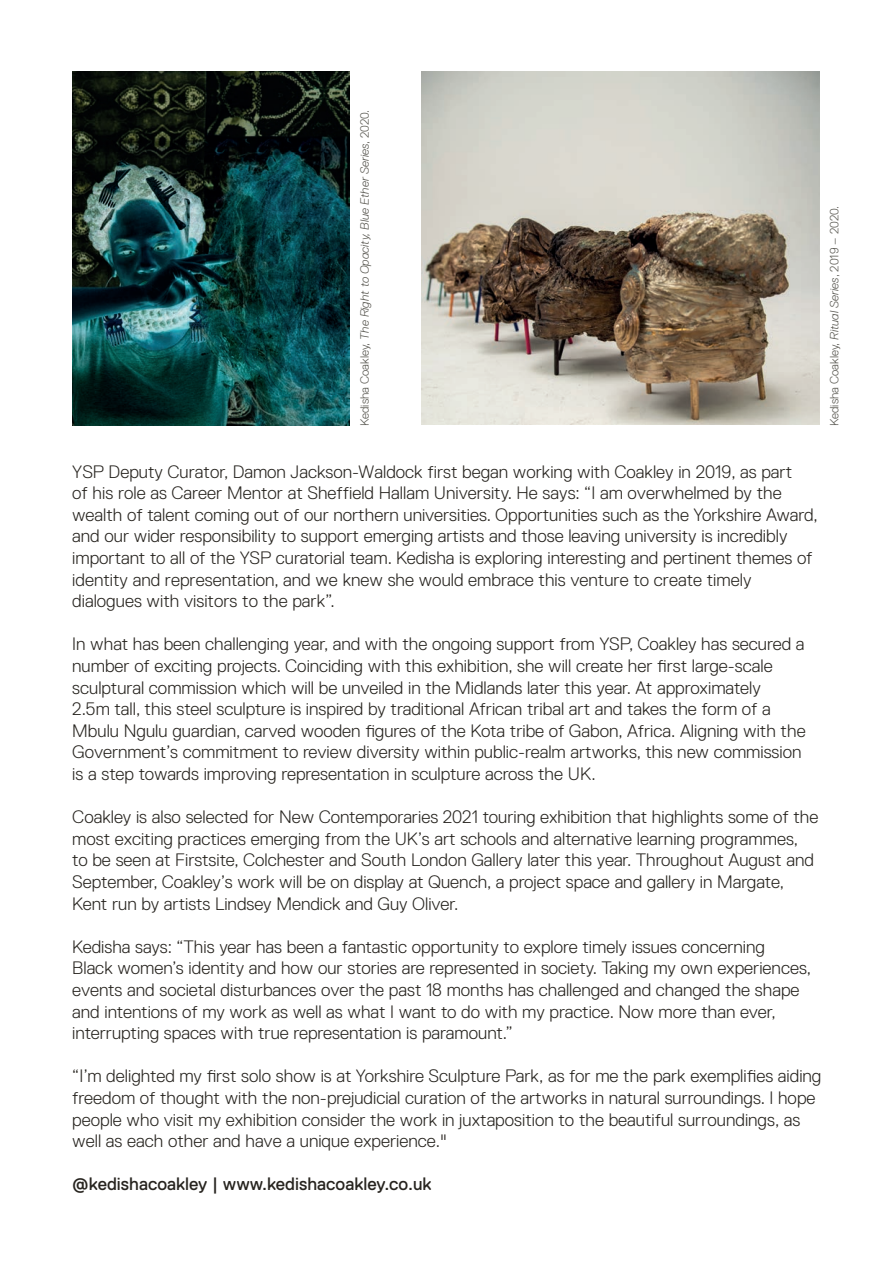
<style>
.page{position:relative;width:893px;height:1263px;background:#fff}
.page>*{position:absolute;margin:0;border:0;box-sizing:border-box;transform-origin:0 0}
.t1{font:300 18px/21.6px "Replica Std";color:#27241f}
.t2{font:18px "Replica Std";color:#27241f}
.t3{font:italic 300 12px "Replica Std";color:#55544d}
.t4{font:300 12px "Replica Std";color:#55544d}
.s1{font-style:normal}
.s2{font-style:italic}
</style>
<div class="page">
<img style="left:421px;top:72px;width:399px;height:352px">
<img style="left:72px;top:72px;width:278px;height:353px">
<p class="t3" style="left:358px;top:426px;width:318px;rotate:-90deg"><span class="s1">Kedisha Coakley,</span> The Right to Opacity, Blue Ether Series<span class="s1">, 2020.</span></p>
<p class="t4" style="left:828px;top:426px;width:221px;rotate:-90deg">Kedisha Coakley, <span class="s2">Ritual Series</span>, 2019 – 2020.</p>
<p class="t1" style="left:72px;top:461px;width:747px">YSP Deputy Curator, Damon Jackson-Waldock first began working with Coakley in 2019, as part<br>of his role as Career Mentor at Sheffield Hallam University. He says: “I am overwhelmed by the wealth of talent coming out of our northern universities. Opportunities such as the Yorkshire Award, and our wider responsibility to support emerging artists and those leaving university is incredibly important to all of the YSP curatorial team. Kedisha is exploring interesting and pertinent themes of identity and representation, and we knew she would embrace this venture to create timely dialogues with visitors to the park”.</p>
<p class="t1" style="left:72px;top:633px;width:735px">In what has been challenging year, and with the ongoing support from YSP, Coakley has secured a number of exciting projects. Coinciding with this exhibition, she will create her first large-scale sculptural commission which will be unveiled in the Midlands later this year. At approximately<br>2.5m tall, this steel sculpture is inspired by traditional African tribal art and takes the form of a Mbulu Ngulu guardian, carved wooden figures of the Kota tribe of Gabon, Africa. Aligning with the Government’s commitment to review diversity within public-realm artworks, this new commission is a step towards improving representation in sculpture across the UK.</p>
<p class="t1" style="left:72px;top:806px;width:748px">Coakley is also selected for New Contemporaries 2021 touring exhibition that highlights some of the most exciting practices emerging from the UK’s art schools and alternative learning programmes,<br>to be seen at Firstsite, Colchester and South London Gallery later this year. Throughout August and September, Coakley’s work will be on display at Quench, a project space and gallery in Margate, Kent run by artists Lindsey Mendick and Guy Oliver.</p>
<p class="t1" style="left:72px;top:936px;width:740px">Kedisha says: “This year has been a fantastic opportunity to explore timely issues concerning<br>Black women’s identity and how our stories are represented in society. Taking my own experiences, events and societal disturbances over the past 18 months has challenged and changed the shape and intentions of my work as well as what I want to do with my practice. Now more than ever, interrupting spaces with true representation is paramount.”</p>
<p class="t1" style="left:72px;top:1065px;width:751px">“I’m delighted my first solo show is at Yorkshire Sculpture Park, as for me the park exemplifies aiding freedom of thought with the non-prejudicial curation of the artworks in natural surroundings. I hope people who visit my exhibition consider the work in juxtaposition to the beautiful surroundings, as well as each other and have a unique experience."</p>
<p class="t2" style="left:72px;top:1174px;width:361px">@kedishacoakley | www.kedishacoakley.co.uk</p>
</div>
